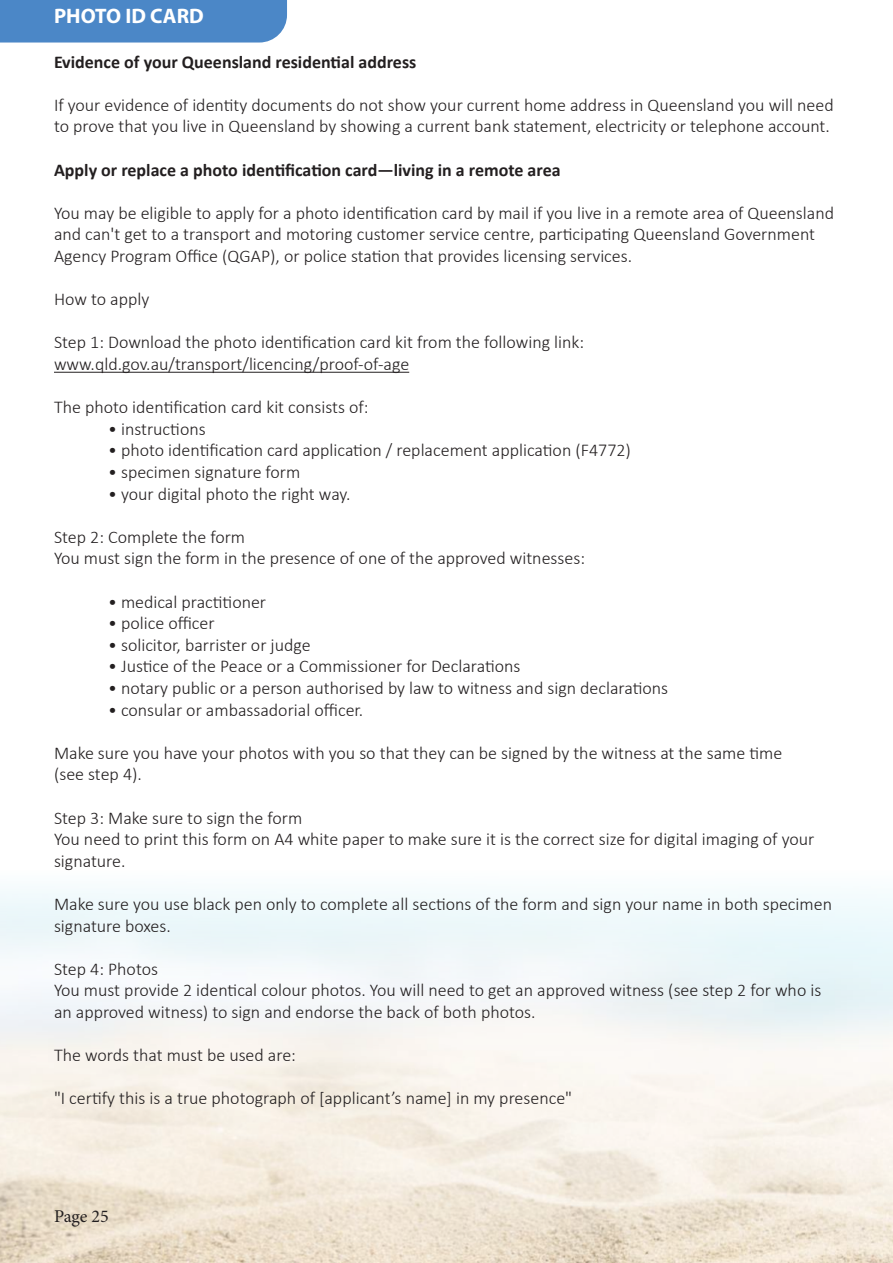
<style>
.page{position:relative;width:893px;height:1263px;background:#fff}
.page>*{position:absolute;margin:0;border:0;box-sizing:border-box;transform-origin:0 0}
.t1{font:700 21px "Myriad Pro";color:#fff}
.t2{font:300 18px/21.6px "Calibri";color:#231f20}
.t3{font:700 18px "Calibri";color:#231f20}
.t4{font:18px "Minion Pro";letter-spacing:-.005em;color:#231f20}
</style>
<div class="page">
<img style="left:0;top:889px;width:893px;height:374px">
<hr style="left:54px;top:372px;width:355px;height:1px;background:#231f20">
<div style="left:0;top:0;width:287px;height:43px;background:#4b87c7"></div>
<p class="t1" style="left:54px;top:4px;width:151px">PHOTO ID CARD</p>
<p class="t3" style="left:54px;top:49px;width:364px">Evidence of your Queensland residential address</p>
<p class="t2" style="left:54px;top:94px;width:781px">If your evidence of identity documents do not show your current home address in Queensland you will need to prove that you live in Queensland by showing a current bank statement, electricity or telephone account.</p>
<p class="t3" style="left:54px;top:157px;width:508px">Apply or replace a photo identification card—living in a remote area</p>
<p class="t2" style="left:54px;top:202px;width:782px">You may be eligible to apply for a photo identification card by mail if you live in a remote area of Queensland and can't get to a transport and motoring customer service centre, participating Queensland Government<br>Agency Program Office (QGAP), or police station that provides licensing services.</p>
<p class="t2" style="left:54px;top:288px;width:97px">How to apply</p>
<p class="t2" style="left:54px;top:331px;width:532px">Step 1: Download the photo identification card kit from the following link: www.qld.gov.au/transport/licencing/proof-of-age</p>
<p class="t2" style="left:54px;top:396px;width:316px">The photo identification card kit consists of:</p>
<p class="t2" style="left:108px;top:418px;width:99px">• instructions</p>
<p class="t2" style="left:108px;top:439px;width:524px">• photo identification card application / replacement application (F4772)</p>
<p class="t2" style="left:108px;top:461px;width:194px">• specimen signature form</p>
<p class="t2" style="left:108px;top:483px;width:244px">• your digital photo the right way.</p>
<p class="t2" style="left:54px;top:526px;width:533px">Step 2: Complete the form<br>You must sign the form in the presence of one of the approved witnesses:</p>
<p class="t2" style="left:108px;top:591px;width:160px">• medical practitioner</p>
<p class="t2" style="left:108px;top:612px;width:108px">• police officer</p>
<p class="t2" style="left:108px;top:634px;width:204px">• solicitor, barrister or judge</p>
<p class="t2" style="left:108px;top:655px;width:414px">• Justice of the Peace or a Commissioner for Declarations</p>
<p class="t2" style="left:108px;top:677px;width:562px">• notary public or a person authorised by law to witness and sign declarations</p>
<p class="t2" style="left:108px;top:699px;width:257px">• consular or ambassadorial officer.</p>
<p class="t2" style="left:54px;top:742px;width:730px">Make sure you have your photos with you so that they can be signed by the witness at the same time (see step 4).</p>
<p class="t2" style="left:54px;top:807px;width:762px">Step 3: Make sure to sign the form<br>You need to print this form on A4 white paper to make sure it is the correct size for digital imaging of your signature.</p>
<p class="t2" style="left:54px;top:893px;width:780px">Make sure you use black pen only to complete all sections of the form and sign your name in both specimen signature boxes.</p>
<p class="t2" style="left:54px;top:958px;width:769px">Step 4: Photos<br>You must provide 2 identical colour photos. You will need to get an approved witness (see step 2 for who is an approved witness) to sign and endorse the back of both photos.</p>
<p class="t2" style="left:54px;top:1044px;width:243px">The words that must be used are:</p>
<p class="t2" style="left:54px;top:1087px;width:520px">"I certify this is a true photograph of [applicant’s name] in my presence"</p>
<p class="t4" style="left:54px;top:1204px;width:56px">Page 25</p>
</div>
